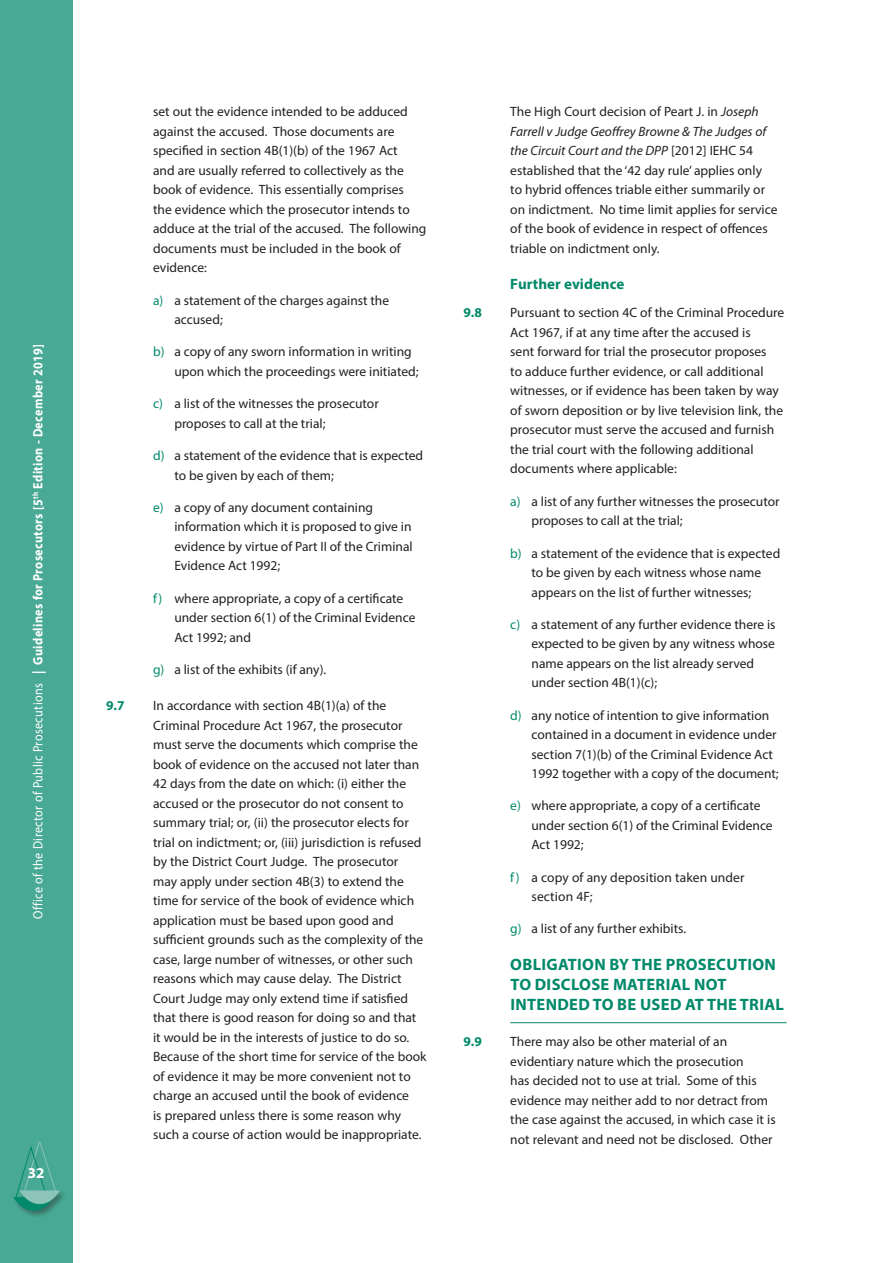
<style>
.page{position:relative;width:893px;height:1263px;background:#fff}
.page>*{position:absolute;margin:0;border:0;box-sizing:border-box;transform-origin:0 0}
.Sub_Headings_2{font:700 16.5px/19.8px "Myriad Pro";letter-spacing:.02em;color:#00896a}
.t1{font:700 15px "Myriad Pro";color:#00896a}
.t2{font:700 15px "Myriad Pro";color:#fff}
.t3{font:13.5px/19.5px "Myriad Pro";color:#231f20}
.t4{font:700 13.5px "Myriad Pro";letter-spacing:.03em;color:#fff;scale:.9 1}
.t5{font:700 13.5px "Myriad Pro";color:#00896a}
.s1{font-weight:400}
.s2{color:#00896a}
.s3{font-style:italic}
</style>
<div class="page">
<div style="left:0;top:0;width:72px;height:1263px;background:#48a994"></div>
<div style="left:12px;top:1142px;width:55px;height:76px;background:#231f20;opacity:.4"></div>
<svg style="left:13px;top:1143px;width:47px;height:70px"></svg>
<hr style="left:510px;top:1022px;width:277px;height:1px;background:#00896a">
<p class="t4" style="left:29px;top:919px;width:640px;rotate:-90deg"><span class="s1">Office of the Director of Public Prosecutions</span> | Guidelines for Prosecutors [5<sup>th</sup> Edition - December 2019]</p>
<p class="t2" style="left:28px;top:1163px;width:18px">32</p>
<p class="t3" style="left:153px;top:102px;width:275px">set out the evidence intended to be adduced against the accused. Those documents are specified in section 4B(1)(b) of the 1967 Act<br>and are usually referred to collectively as the book of evidence. This essentially comprises<br>the evidence which the prosecutor intends to adduce at the trial of the accused. The following documents must be included in the book of evidence:</p>
<p class="t3" style="left:174px;top:290px;width:216px;text-indent:-21px"><span class="s2">a)</span> a statement of the charges against the accused;</p>
<p class="t3" style="left:174px;top:342px;width:246px;text-indent:-21px"><span class="s2">b)</span> a copy of any sworn information in writing upon which the proceedings were initiated;</p>
<p class="t3" style="left:174px;top:394px;width:206px;text-indent:-21px"><span class="s2">c)</span> a list of the witnesses the prosecutor proposes to call at the trial;</p>
<p class="t3" style="left:174px;top:445px;width:250px;text-indent:-21px"><span class="s2">d)</span> a statement of the evidence that is expected to be given by each of them;</p>
<p class="t3" style="left:174px;top:497px;width:240px;text-indent:-21px"><span class="s2">e)</span> a copy of any document containing information which it is proposed to give in evidence by virtue of Part II of the Criminal Evidence Act 1992;</p>
<p class="t3" style="left:174px;top:588px;width:243px;text-indent:-21px"><span class="s2">f)</span> where appropriate, a copy of a certificate under section 6(1) of the Criminal Evidence<br>Act 1992; and</p>
<p class="t3" style="left:153px;top:659px;width:175px"><span class="s2">g)</span> a list of the exhibits (if any).</p>
<p class="t5" style="left:106px;top:697px;width:20px">9.7</p>
<p class="t3" style="left:153px;top:696px;width:275px">In accordance with section 4B(1)(a) of the Criminal Procedure Act 1967, the prosecutor must serve the documents which comprise the book of evidence on the accused not later than 42 days from the date on which: (i) either the accused or the prosecutor do not consent to summary trial; or, (ii) the prosecutor elects for trial on indictment; or, (iii) jurisdiction is refused by the District Court Judge. The prosecutor<br>may apply under section 4B(3) to extend the time for service of the book of evidence which application must be based upon good and sufficient grounds such as the complexity of the case, large number of witnesses, or other such reasons which may cause delay. The District Court Judge may only extend time if satisfied that there is good reason for doing so and that it would be in the interests of justice to do so.<br>Because of the short time for service of the book of evidence it may be more convenient not to charge an accused until the book of evidence<br>is prepared unless there is some reason why such a course of action would be inappropriate.</p>
<p class="t3" style="left:510px;top:102px;width:269px">The High Court decision of Peart J. in <span class="s3">Joseph Farrell v Judge Geoffrey Browne &amp; The Judges of the Circuit Court and the DPP</span> [2012] IEHC 54 established that the ‘42 day rule’ applies only<br>to hybrid offences triable either summarily or on indictment. No time limit applies for service of the book of evidence in respect of offences triable on indictment only.</p>
<p class="t1" style="left:510px;top:275px;width:115px">Further evidence</p>
<p class="t5" style="left:463px;top:304px;width:20px">9.8</p>
<p class="t3" style="left:510px;top:303px;width:276px">Pursuant to section 4C of the Criminal Procedure Act 1967, if at any time after the accused is<br>sent forward for trial the prosecutor proposes<br>to adduce further evidence, or call additional witnesses, or if evidence has been taken by way of sworn deposition or by live television link, the prosecutor must serve the accused and furnish the trial court with the following additional documents where applicable:</p>
<p class="t3" style="left:531px;top:491px;width:250px;text-indent:-21px"><span class="s2">a)</span> a list of any further witnesses the prosecutor proposes to call at the trial;</p>
<p class="t3" style="left:510px;top:543px;width:272px;text-align:center"><span class="s2">b)</span> a statement of the evidence that is expected to be given by each witness whose name appears on the list of further witnesses;</p>
<p class="t3" style="left:531px;top:614px;width:245px;text-indent:-21px"><span class="s2">c)</span> a statement of any further evidence there is expected to be given by any witness whose name appears on the list already served under section 4B(1)(c);</p>
<p class="t3" style="left:531px;top:705px;width:249px;text-indent:-21px"><span class="s2">d)</span> any notice of intention to give information contained in a document in evidence under section 7(1)(b) of the Criminal Evidence Act 1992 together with a copy of the document;</p>
<p class="t3" style="left:531px;top:796px;width:243px;text-indent:-21px"><span class="s2">e)</span> where appropriate, a copy of a certificate under section 6(1) of the Criminal Evidence<br>Act 1992;</p>
<p class="t3" style="left:531px;top:867px;width:215px;text-indent:-21px"><span class="s2">f)</span> a copy of any deposition taken under section 4F;</p>
<p class="t3" style="left:510px;top:919px;width:177px"><span class="s2">g)</span> a list of any further exhibits.</p>
<h2 class="Sub_Headings_2" style="left:510px;top:954px;width:275px">OBLIGATION BY THE PROSECUTION<br>TO DISCLOSE MATERIAL NOT<br>INTENDED TO BE USED AT THE TRIAL</h2>
<p class="t5" style="left:463px;top:1033px;width:20px">9.9</p>
<p class="t3" style="left:510px;top:1032px;width:267px">There may also be other material of an evidentiary nature which the prosecution<br>has decided not to use at trial. Some of this evidence may neither add to nor detract from the case against the accused, in which case it is not relevant and need not be disclosed. Other</p>
</div>
